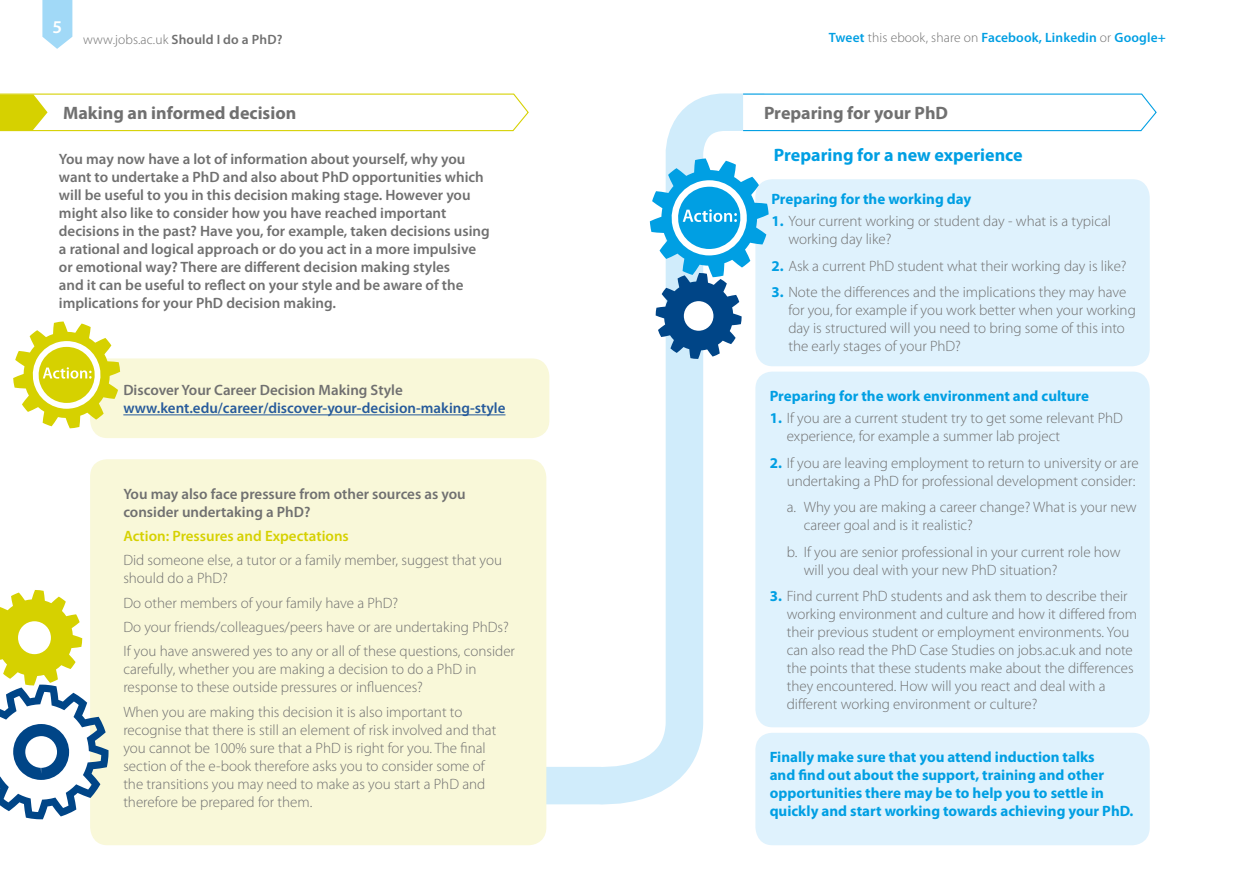
<style>
.page{position:relative;width:1259px;height:893px;background:#fff}
.page>*{position:absolute;margin:0;border:0;box-sizing:border-box;transform-origin:0 0}
.t1{font:700 18px "Myriad Pro";color:#707070}
.t2{font:700 18px "Myriad Pro";color:#009fe3}
.t3{font:600 18px "Myriad Pro";color:#fff}
.t4{font:300 15px/18px "Myriad Pro";color:#707070}
.t5{font:600 15px/18px "Myriad Pro";color:#707070}
.t6{font:700 15px/18px "Myriad Pro";color:#009fe3}
.t7{font:600 15px "Myriad Pro";color:#275b9b}
.t8{font:600 15px "Myriad Pro";color:#d6d100}
.t9{font:600 13.5px "Myriad Pro";letter-spacing:.01em;color:#009fe3}
.t10{font:300 13.5px "Myriad Pro";letter-spacing:.01em;color:#707070}
.s1{font-weight:600}
.s2{font-weight:300;color:#707070}
.s3{font-weight:700;color:#009fe3}
</style>
<div class="page">
<svg style="left:42px;top:0;width:30px;height:49px"></svg>
<svg style="left:546px;top:93px;width:256px;height:730px"></svg>
<svg style="left:742px;top:93px;width:415px;height:39px"></svg>
<svg style="left:0;top:93px;width:529px;height:39px"></svg>
<div style="left:755px;top:179px;width:394px;height:187px;background:#dff2fd"></div>
<div style="left:90px;top:459px;width:456px;height:386px;background:#f9f8d9"></div>
<div style="left:755px;top:371px;width:394px;height:356px;background:#dff2fd"></div>
<div style="left:755px;top:732px;width:394px;height:113px;background:#dff2fd"></div>
<svg style="left:13px;top:321px;width:536px;height:117px"></svg>
<svg style="left:0;top:590px;width:108px;height:229px"></svg>
<div style="left:18px;top:621px;width:33px;height:33px;background:#fff;border-radius:50%"></div>
<svg style="left:650px;top:158px;width:118px;height:201px"></svg>
<div style="left:684px;top:301px;width:29px;height:30px;background:#fff;border-radius:50%"></div>
<p class="t3" style="left:53px;top:16px;width:11px">5</p>
<p class="t10" style="left:83px;top:32px;width:201px">www.jobs.ac.uk <span class="s1">Should I do a PhD?</span></p>
<p class="t9" style="left:829px;top:29px;width:338px">Tweet <span class="s2">this ebook, share on</span> Facebook, Linkedin <span class="s2">or</span> Google+</p>
<p class="t1" style="left:63px;top:101px;width:235px">Making an informed decision</p>
<p class="t1" style="left:764px;top:101px;width:186px">Preparing for your PhD</p>
<p class="t5" style="left:59px;top:150px;width:432px">You may now have a lot of information about yourself, why you want to undertake a PhD and also about PhD opportunities which will be useful to you in this decision making stage. However you might also like to consider how you have reached important decisions in the past? Have you, for example, taken decisions using a rational and logical approach or do you act in a more impulsive or emotional way? There are different decision making styles<br>and it can be useful to reflect on your style and be aware of the implications for your PhD decision making.</p>
<p class="t5" style="left:123px;top:381px;width:281px">Discover Your Career Decision Making Style</p>
<p class="t7" style="left:123px;top:399px;width:384px">www.kent.edu/career/discover-your-decision-making-style</p>
<p class="t5" style="left:123px;top:484px;width:344px">You may also face pressure from other sources as you consider undertaking a PhD?</p>
<p class="t8" style="left:123px;top:526px;width:227px">Action: Pressures and Expectations</p>
<p class="t4" style="left:123px;top:552px;width:380px">Did someone else, a tutor or a family member, suggest that you should do a PhD?</p>
<p class="t4" style="left:123px;top:591px;width:393px;line-height:24.3px">Do other members of your family have a PhD?<br>Do your friends/colleagues/peers have or are undertaking PhDs?<br>If you have answered yes to any or all of these questions, consider</p>
<p class="t4" style="left:123px;top:661px;width:355px">carefully, whether you are making a decision to do a PhD in response to these outside pressures or influences?</p>
<p class="t4" style="left:123px;top:703px;width:374px">When you are making this decision it is also important to recognise that there is still an element of risk involved and that you cannot be 100% sure that a PhD is right for you. The final section of the e-book therefore asks you to consider some of the transitions you may need to make as you start a PhD and therefore be prepared for them.</p>
<p class="t2" style="left:774px;top:143px;width:250px">Preparing for a new experience</p>
<p class="t6" style="left:771px;top:189px;width:201px">Preparing for the working day</p>
<p class="t4" style="left:788px;top:212px;width:324px;text-indent:-17px"><span class="s3">1.</span> Your current working or student day - what is a typical working day like?</p>
<p class="t4" style="left:771px;top:257px;width:357px"><span class="s3">2.</span> Ask a current PhD student what their working day is like?</p>
<p class="t4" style="left:788px;top:284px;width:349px;text-indent:-17px"><span class="s3">3.</span> Note the differences and the implications they may have for you, for example if you work better when your working day is structured will you need to bring some of this into the early stages of your PhD?</p>
<p class="t6" style="left:769px;top:387px;width:321px">Preparing for the work environment and culture</p>
<p class="t4" style="left:786px;top:410px;width:338px;text-indent:-17px"><span class="s3">1.</span> If you are a current student try to get some relevant PhD experience, for example a summer lab project</p>
<p class="t4" style="left:769px;top:454px;width:370px;text-align:right"><span class="s3">2.</span> If you are leaving employment to return to university or are undertaking a PhD for professional development consider:</p>
<p class="t4" style="left:803px;top:499px;width:334px;text-indent:-17px">a. Why you are making a career change? What is your new career goal and is it realistic?</p>
<p class="t4" style="left:803px;top:543px;width:318px;text-indent:-17px">b. If you are senior professional in your current role how will you deal with your new PhD situation?</p>
<p class="t4" style="left:786px;top:588px;width:352px;text-indent:-17px"><span class="s3">3.</span> Find current PhD students and ask them to describe their working environment and culture and how it differed from their previous student or employment environments. You can also read the PhD Case Studies on jobs.ac.uk and note the points that these students make about the differences they encountered. How will you react and deal with a different working environment or culture?</p>
<p class="t6" style="left:769px;top:747px;width:365px">Finally make sure that you attend induction talks<br>and find out about the support, training and other opportunities there may be to help you to settle in quickly and start working towards achieving your PhD.</p>
</div>
